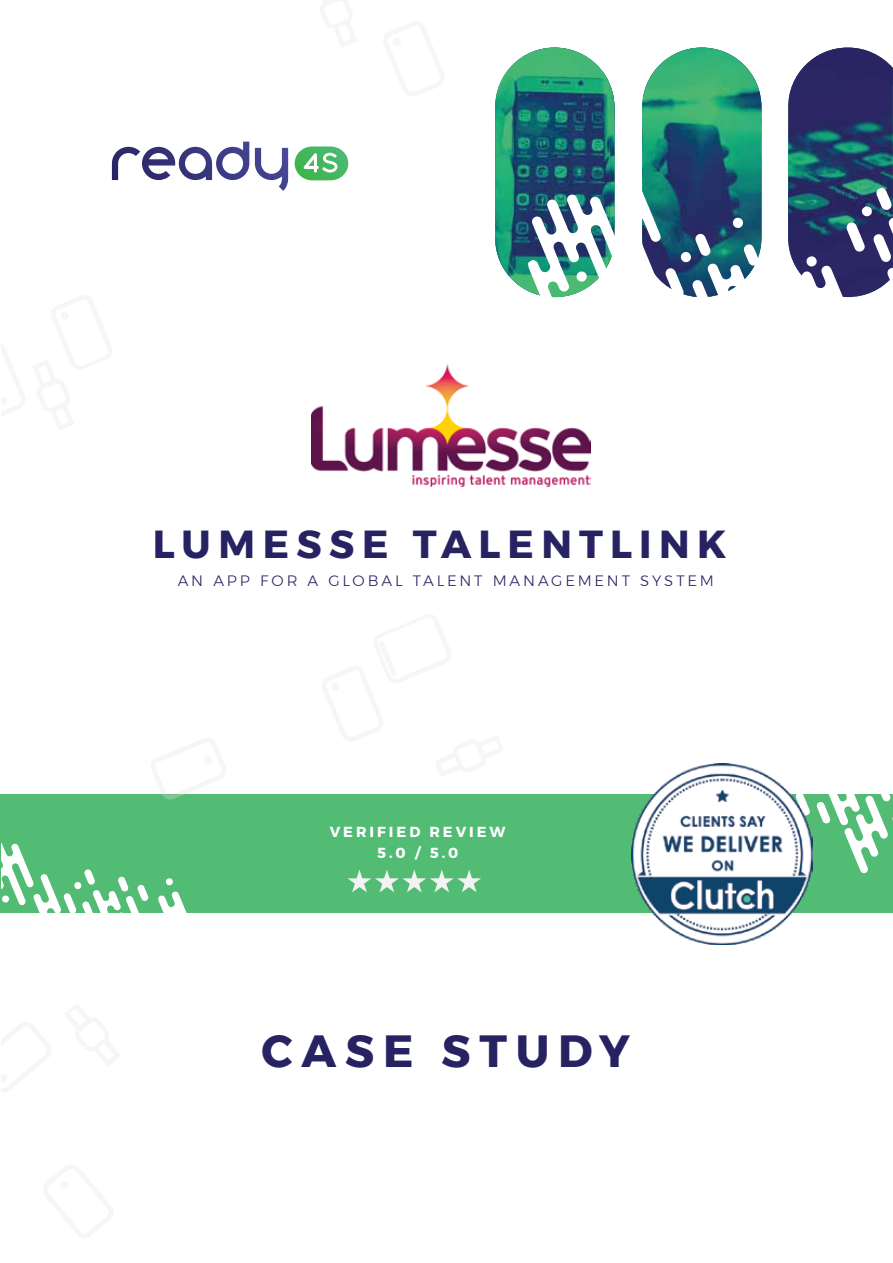
<style>
.page{position:relative;width:893px;height:1263px;background:#fff}
.page>*{position:absolute;margin:0;border:0;box-sizing:border-box;transform-origin:0 0}
.t1{font:700 45px "Montserrat";letter-spacing:.195em;color:#272362}
.t2{font:700 39px "Montserrat";letter-spacing:.19em;color:#272362}
.t3{font:300 15px "Montserrat";letter-spacing:.19em;color:#272362}
.t4{font:700 14.55px/20.2px "Montserrat";letter-spacing:.205em;color:#fff;text-align:center}
</style>
<div class="page">
<div style="left:0;top:795px;width:893px;height:118px;background:#52bb74"></div>
<svg style="left:2px;top:843px;width:185px;height:70px"></svg>
<svg style="left:813px;top:794px;width:80px;height:80px"></svg>
<img style="left:527px;top:48px;width:55px;height:6px">
<img style="left:495px;top:54px;width:119px;height:237px">
<img style="left:642px;top:48px;width:119px;height:123px">
<img style="left:788px;top:48px;width:105px;height:123px">
<svg style="left:528px;top:171px;width:365px;height:127px"></svg>
<svg style="left:150px;top:794px;width:79px;height:5px"></svg>
<svg style="left:347px;top:870px;width:134px;height:22px"></svg>
<svg style="left:295px;top:146px;width:53px;height:34px"></svg>
<svg style="left:112px;top:142px;width:170px;height:38px"></svg>
<img style="left:631px;top:763px;width:182px;height:181px">
<img style="left:312px;top:364px;width:279px;height:123px">
<h2 class="t2" style="left:153px;top:513px;width:575px">LUMESSE TALENTLINK</h2>
<p class="t3" style="left:178px;top:570px;width:538px">AN APP FOR A GLOBAL TALENT MANAGEMENT SYSTEM</p>
<p class="t4" style="left:330px;top:822px;width:177px">VERIFIED REVIEW<br>5.0 / 5.0</p>
<h1 class="t1" style="left:262px;top:1015px;width:370px">CASE STUDY</h1>
</div>
